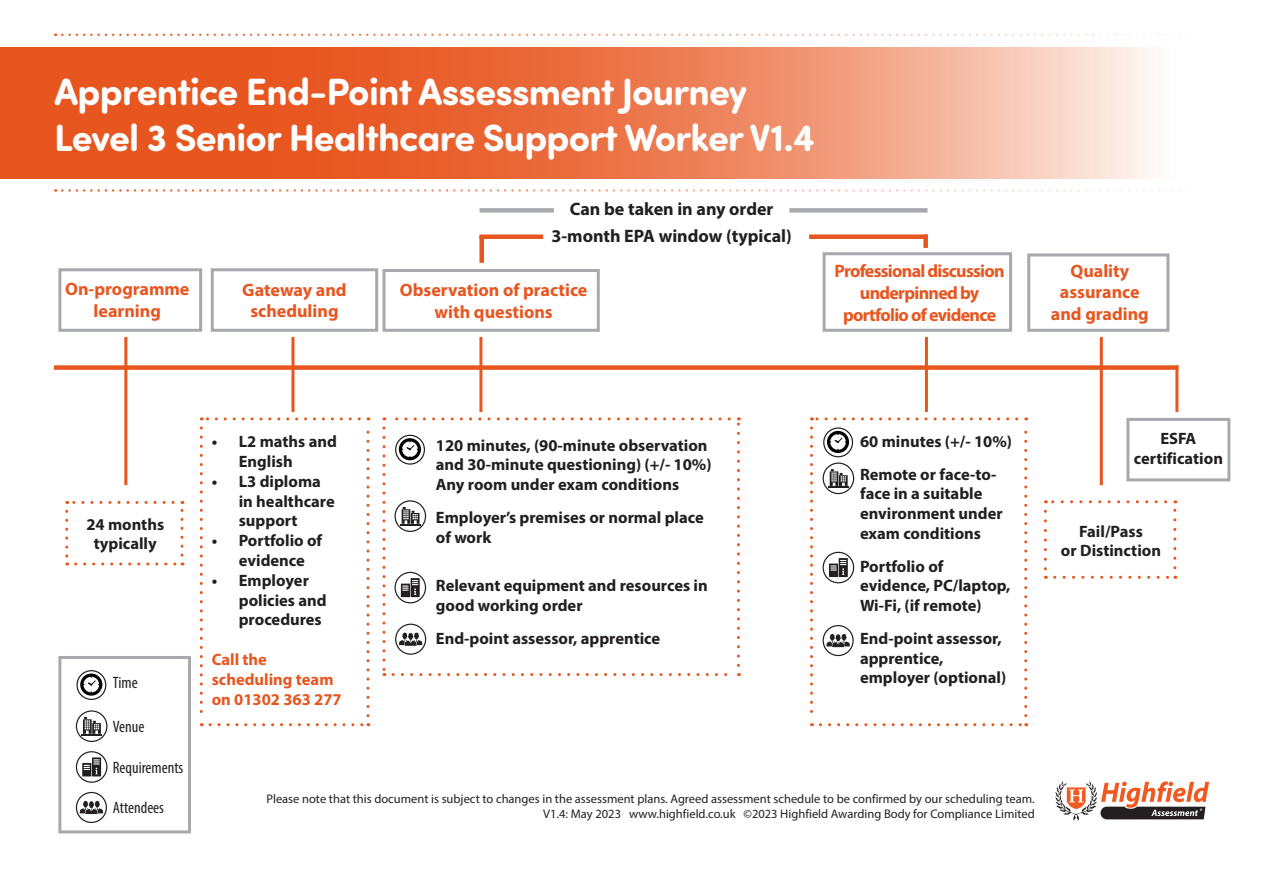
<style>
.page{position:relative;width:1263px;height:893px;background:#fff}
.page>*{position:absolute;margin:0;border:0;box-sizing:border-box;transform-origin:0 0}
.t1{font:700 38.1px "Sofia Pro Soft";letter-spacing:-.02em;color:#fff}
.t2{font:700 18px/21.6px "Myriad Pro";color:#e85620;text-align:center}
.t3{font:700 18px/21.6px "Myriad Pro";letter-spacing:-.04em;color:#e85620;text-align:center}
.t4{font:700 18px "Myriad Pro";color:#231f20}
.Info_Text{font:700 16.5px/19.8px "Myriad Pro";color:#231f20}
.Info_Text-2{font:700 16.5px/19.8px "Myriad Pro";color:#e85620}
.t5{font:condensed 16.5px "Myriad Pro";color:#231f20}
.t6{font:12.45px "Myriad Pro";color:#231f20}
</style>
<div class="page">
<svg style="left:810px;top:428px;width:3px;height:298px"></svg>
<svg style="left:820px;top:723px;width:207px;height:3px"></svg>
<svg style="left:1024px;top:417px;width:3px;height:299px"></svg>
<svg style="left:811px;top:417px;width:206px;height:3px"></svg>
<svg style="left:382px;top:428px;width:3px;height:248px"></svg>
<svg style="left:393px;top:673px;width:346px;height:3px"></svg>
<svg style="left:737px;top:417px;width:3px;height:248px"></svg>
<svg style="left:384px;top:417px;width:345px;height:3px"></svg>
<svg style="left:0;top:47px;width:1154px;height:131px;background:#ed8159"></svg>
<svg style="left:62px;top:189px;width:1126px;height:3px"></svg>
<svg style="left:62px;top:34px;width:1126px;height:2px"></svg>
<div style="left:54px;top:365px;width:1124px;height:5px;background:#e85620"></div>
<svg style="left:200px;top:428px;width:3px;height:298px"></svg>
<svg style="left:210px;top:723px;width:159px;height:3px"></svg>
<svg style="left:366px;top:417px;width:3px;height:299px"></svg>
<svg style="left:201px;top:417px;width:158px;height:3px"></svg>
<hr style="left:124px;top:337px;width:3px;height:148px;background:#e85620">
<hr style="left:1100px;top:337px;width:3px;height:148px;background:#e85620">
<hr style="left:1175px;top:365px;width:3px;height:47px;background:#e85620">
<hr style="left:291px;top:337px;width:3px;height:75px;background:#e85620">
<hr style="left:479px;top:337px;width:3px;height:75px;background:#e85620">
<hr style="left:925px;top:337px;width:3px;height:75px;background:#e85620">
<svg style="left:65px;top:511px;width:3px;height:54px"></svg>
<svg style="left:76px;top:562px;width:107px;height:3px"></svg>
<svg style="left:180px;top:501px;width:3px;height:54px"></svg>
<svg style="left:67px;top:501px;width:106px;height:3px"></svg>
<svg style="left:1044px;top:511px;width:3px;height:68px"></svg>
<svg style="left:1055px;top:576px;width:121px;height:3px"></svg>
<svg style="left:1173px;top:500px;width:3px;height:68px"></svg>
<svg style="left:1045px;top:500px;width:121px;height:3px"></svg>
<svg style="left:80px;top:673px;width:22px;height:23px"></svg>
<div style="left:76px;top:670px;width:30px;height:30px;border:1px solid #231f20;border-radius:50%"></div>
<svg style="left:81px;top:717px;width:21px;height:18px"></svg>
<div style="left:76px;top:710px;width:31px;height:32px;border:1px solid #231f20;border-radius:50%"></div>
<svg style="left:82px;top:757px;width:19px;height:19px"></svg>
<div style="left:76px;top:751px;width:31px;height:32px;border:1px solid #231f20;border-radius:50%"></div>
<svg style="left:80px;top:801px;width:23px;height:13px"></svg>
<div style="left:76px;top:792px;width:31px;height:31px;border:1px solid #231f20;border-radius:50%"></div>
<svg style="left:827px;top:431px;width:22px;height:22px"></svg>
<div style="left:823px;top:427px;width:30px;height:30px;border:1px solid #231f20;border-radius:50%"></div>
<svg style="left:399px;top:438px;width:22px;height:22px"></svg>
<div style="left:395px;top:435px;width:30px;height:30px;border:1px solid #231f20;border-radius:50%"></div>
<svg style="left:830px;top:469px;width:18px;height:17px"></svg>
<hr style="left:828px;top:486px;width:21px;height:2px;background:#231f20">
<div style="left:822px;top:462px;width:32px;height:32px;border:1px solid #231f20;border-radius:50%"></div>
<svg style="left:400px;top:507px;width:21px;height:18px"></svg>
<div style="left:394px;top:500px;width:32px;height:32px;border:1px solid #231f20;border-radius:50%"></div>
<svg style="left:829px;top:558px;width:19px;height:19px"></svg>
<div style="left:822px;top:552px;width:32px;height:31px;border:1px solid #231f20;border-radius:50%"></div>
<svg style="left:401px;top:578px;width:19px;height:19px"></svg>
<div style="left:394px;top:572px;width:32px;height:31px;border:1px solid #231f20;border-radius:50%"></div>
<svg style="left:826px;top:634px;width:24px;height:13px"></svg>
<div style="left:822px;top:625px;width:32px;height:31px;border:1px solid #231f20;border-radius:50%"></div>
<svg style="left:399px;top:633px;width:23px;height:13px"></svg>
<div style="left:395px;top:624px;width:31px;height:31px;border:1px solid #231f20;border-radius:50%"></div>
<svg style="left:1055px;top:781px;width:155px;height:40px"></svg>
<div style="left:58px;top:268px;width:144px;height:64px;border:3px solid #a8a9ad"></div>
<div style="left:58px;top:656px;width:133px;height:177px;border:3px solid #a8a9ad"></div>
<div style="left:211px;top:268px;width:167px;height:64px;border:3px solid #a8a9ad"></div>
<div style="left:382px;top:269px;width:218px;height:63px;border:3px solid #a8a9ad"></div>
<div style="left:822px;top:252px;width:190px;height:80px;border:3px solid #a8a9ad"></div>
<div style="left:1027px;top:253px;width:142px;height:79px;border:3px solid #a8a9ad"></div>
<div style="left:1126px;top:418px;width:104px;height:63px;border:3px solid #a8a9ad"></div>
<div style="left:479px;top:236px;width:5px;height:27px;background:#e85620"></div>
<div style="left:479px;top:234px;width:64px;height:5px;background:#e85620"></div>
<div style="left:809px;top:234px;width:118px;height:5px;background:#e85620"></div>
<div style="left:479px;top:208px;width:75px;height:5px;background:#a8a9ad"></div>
<div style="left:789px;top:208px;width:138px;height:5px;background:#a8a9ad"></div>
<div style="left:923px;top:234px;width:5px;height:14px;background:#e85620"></div>
<p class="t1" style="left:54px;top:64px;width:695px">Apprentice End-Point Assessment Journey</p>
<p class="t1" style="left:54px;top:110px;width:762px">Level 3 Senior Healthcare Support Worker V1.4</p>
<p class="t4" style="left:570px;top:197px;width:205px">Can be taken in any order</p>
<p class="t2" style="left:65px;top:278px;width:126px">On-programme learning</p>
<p class="t4" style="left:551px;top:224px;width:242px">3-month EPA window (typical)</p>
<p class="t2" style="left:242px;top:278px;width:106px">Gateway and scheduling</p>
<p class="t2" style="left:400px;top:279px;width:189px">Observation of practice with questions</p>
<p class="t3" style="left:834px;top:260px;width:172px">Professional discussion underpinned by</p>
<p class="t3" style="left:843px;top:303px;width:155px">portfolio of evidence</p>
<p class="t2" style="left:1051px;top:259px;width:99px">Quality assurance and grading</p>
<p class="Info_Text" style="left:1134px;top:428px;width:91px;text-align:center">ESFA certification</p>
<p class="Info_Text" style="left:239px;top:431px;width:100px;text-indent:-27px">• L2 maths and<br>English</p>
<p class="Info_Text" style="left:239px;top:471px;width:97px;text-indent:-27px">• L3 diploma in healthcare support</p>
<p class="Info_Text" style="left:212px;top:530px;width:112px;text-align:center">• Portfolio of evidence</p>
<p class="Info_Text" style="left:239px;top:570px;width:89px;text-indent:-27px">• Employer policies and procedures</p>
<p class="Info_Text-2" style="left:212px;top:649px;width:131px">Call the scheduling team on 01302 363 277</p>
<p class="Info_Text" style="left:860px;top:431px;width:153px">60 minutes (+/- 10%)</p>
<p class="Info_Text" style="left:860px;top:464px;width:144px">Remote or face-to&shy;face in a suitable environment under exam conditions</p>
<p class="Info_Text" style="left:860px;top:556px;width:152px">Portfolio of evidence, PC/laptop,<br>Wi-Fi, (if remote)</p>
<p class="Info_Text" style="left:860px;top:628px;width:148px">End-point assessor, apprentice, employer (optional)</p>
<p class="Info_Text" style="left:436px;top:435px;width:277px">120 minutes, (90-minute observation and 30-minute questioning) (+/- 10%)<br>Any room under exam conditions</p>
<p class="Info_Text" style="left:436px;top:507px;width:269px">Employer’s premises or normal place of work</p>
<p class="Info_Text" style="left:436px;top:575px;width:273px">Relevant equipment and resources in good working order</p>
<p class="Info_Text" style="left:436px;top:628px;width:226px">End-point assessor, apprentice</p>
<p class="Info_Text" style="left:86px;top:513px;width:79px;text-align:center">24 months typically</p>
<p class="Info_Text" style="left:1061px;top:521px;width:102px;text-align:center">Fail/Pass<br>or Distinction</p>
<p class="t5" style="left:113px;top:673px;width:26px">Time</p>
<p class="t5" style="left:113px;top:716px;width:33px">Venue</p>
<p class="t5" style="left:113px;top:757px;width:72px">Requirements</p>
<p class="t5" style="left:113px;top:798px;width:53px">Attendees</p>
<p class="t6" style="left:266px;top:791px;width:770px">Please note that this document is subject to changes in the assessment plans. Agreed assessment schedule to be confirmed by our scheduling team.</p>
<p class="t6" style="left:543px;top:806px;width:493px">V1.4: May 2023 www.highfield.co.uk ©2023 Highfield Awarding Body for Compliance Limited</p>
</div>
